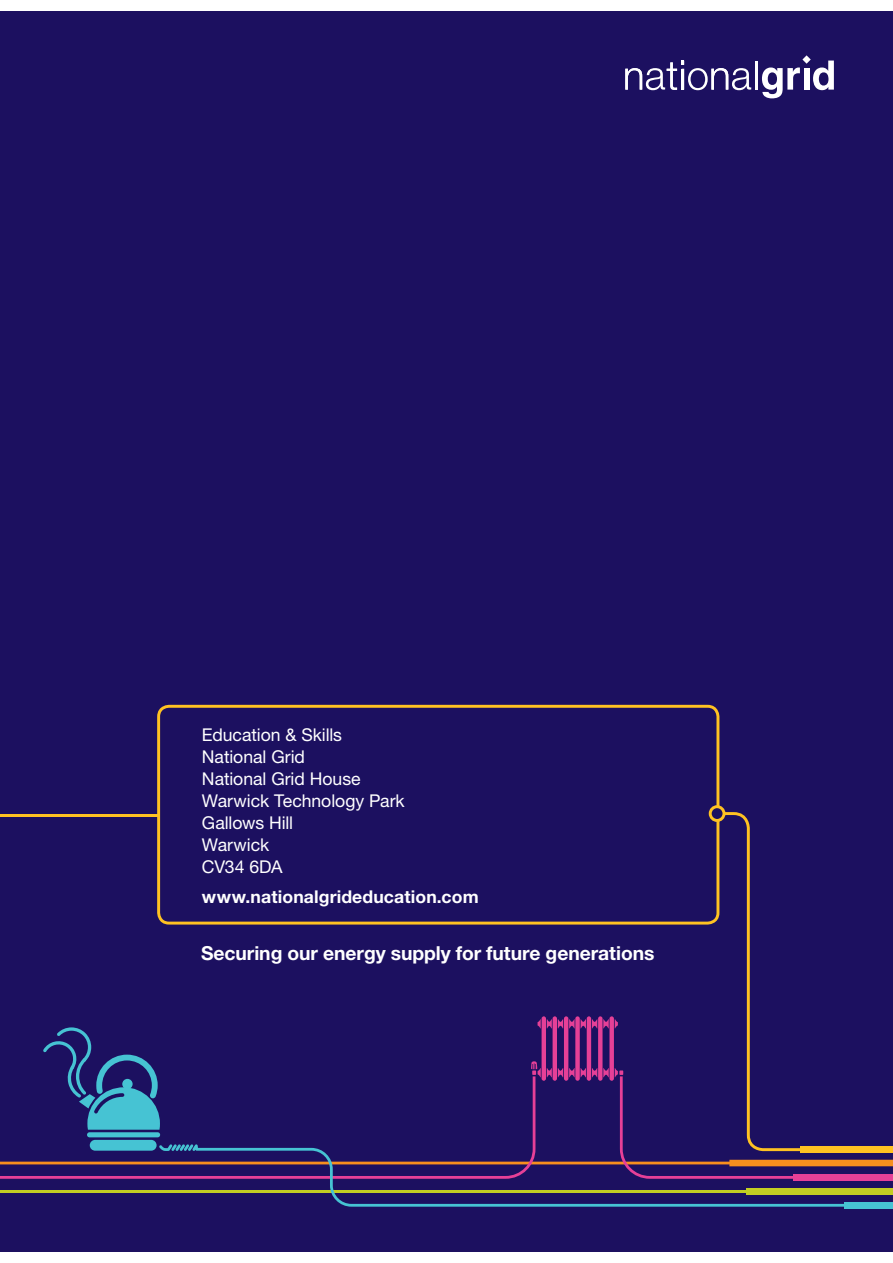
<style>
.page{position:relative;width:893px;height:1263px;background:#fff}
.page>*{position:absolute;margin:0;border:0;box-sizing:border-box;transform-origin:0 0}
.t1{font:700 19.35px "Helvetica Neue";color:#fff}
.t2{font:17.7px/22px "Helvetica Neue";color:#fff}
.t3{font:700 17.7px "Helvetica Neue";letter-spacing:.005em;color:#fff}
</style>
<div class="page">
<div style="left:0;top:11px;width:893px;height:1241px;background:#1c1060"></div>
<svg style="left:625px;top:61px;width:126px;height:29px"></svg>
<hr style="left:755px;top:61px;width:3px;height:29px;background:#fff">
<svg style="left:762px;top:55px;width:72px;height:43px"></svg>
<div style="left:800px;top:1146px;width:93px;height:7px;background:#ffc222"></div>
<div style="left:746px;top:1188px;width:147px;height:7px;background:#c2cd23"></div>
<div style="left:729px;top:1160px;width:164px;height:6px;background:#f78f1e"></div>
<div style="left:844px;top:1202px;width:49px;height:7px;background:#46c3d3"></div>
<div style="left:793px;top:1174px;width:100px;height:7px;background:#e64097"></div>
<div style="left:157px;top:705px;width:562px;height:220px;border:3px solid #ffc222;border-radius:10px"></div>
<svg style="left:0;top:811px;width:857px;height:396px"></svg>
<div style="left:710px;top:807px;width:14px;height:13px;background:#1c1060;border-radius:50%"></div>
<div style="left:709px;top:805px;width:16px;height:17px;border:3px solid #ffc222;border-radius:50%"></div>
<p class="t2" style="left:202px;top:725px;width:204px">Education &amp; Skills<br>National Grid<br>National Grid House<br>Warwick Technology Park<br>Gallows Hill<br>Warwick<br>CV34 6DA</p>
<p class="t3" style="left:202px;top:891px;width:278px">www.nationalgrideducation.com</p>
<p class="t1" style="left:201px;top:946px;width:455px">Securing our energy supply for future generations</p>
</div>
